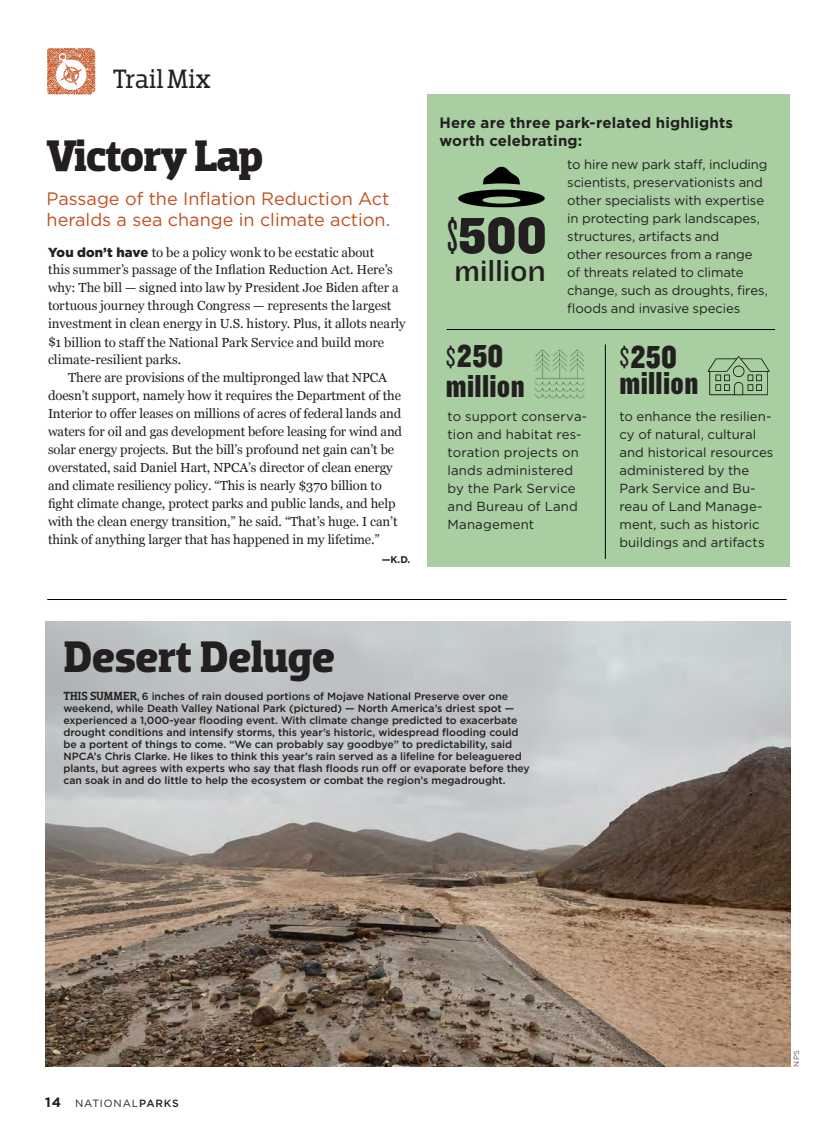
<style>
.page{position:relative;width:837px;height:1134px;background:#fff}
.page>*{position:absolute;margin:0;border:0;box-sizing:border-box;transform-origin:0 0}
.Sidebar_Sans_Body_co{font:52.5px "Knockout HTF71 Full Middlewt";color:#231f20}
.TM_Dept_hed{font:700 45px "Dobra Slab";letter-spacing:-.02em;color:#231f20}
.Sidebar_Sans_Body_co-2{font:33px/30px "Knockout HTF70 Full Welterwt";letter-spacing:.01em;color:#231f20}
.Sidebar_Sans_Body_co-3{font:31.5px "Knockout HTF32 Junior Cruiserwt";letter-spacing:-.01em;color:#231f20}
.t1{font:27px "Dobra Slab";letter-spacing:.005em;color:#231f20}
.TM_Dept_dek{font:18px/21.6px "Gotham";color:#c2501f}
.Sidebar_Sans_Body_co-4{font:700 15px/18px "Gotham";letter-spacing:.01em;color:#231f20}
.Serif_Body_copy_inde{font:13.2px/18px "Georgia";letter-spacing:-.01em;color:#231f20}
.Sidebar_Sans_Body_co-5{font:13.2px/18px "Gotham";letter-spacing:-.005em;color:#231f20}
.Serif_body_copy_intr{font:13.2px/18px "Georgia";color:#231f20}
.Sidebar_Sans_Body_co-6{font:13.2px/18px "Gotham";letter-spacing:.015em;color:#231f20}
.t2{font:500 10.5px/12px "Gotham";letter-spacing:-.005em;color:#231f20}
.t3{font:10.5px "Gotham";letter-spacing:.08em;color:#231f20}
.Author_by_line{font:700 9.75px "Gotham";color:#231f20}
.Photo_Credit{font:7.5px "Gotham";color:#57585a}
.s1{font-family:"Gotham";font-weight:900}
.s2{font-size:13.5px}
.s3{font-family:"Knockout HTF46 Flyweight";font-size:46.5px}
.s4{font-family:"Knockout HTF28 Junior Featherwt";font-size:27px}
.s5{font-family:"Dobra Slab";font-size:12px}
.s6{font-weight:700;font-size:13.5px}
.s7{font-weight:500}
</style>
<div class="page">
<svg style="left:47px;top:48px;width:48px;height:47px"></svg>
<div style="left:428px;top:94px;width:362px;height:473px;background:#a8cea2"></div>
<svg style="left:535px;top:349px;width:50px;height:50px"></svg>
<hr style="left:447px;top:329px;width:328px;height:1px;background:#000">
<hr style="left:605px;top:344px;width:1px;height:215px;background:#000">
<svg style="left:708px;top:356px;width:62px;height:39px"></svg>
<svg style="left:483px;top:167px;width:37px;height:17px"></svg>
<svg style="left:458px;top:190px;width:87px;height:17px"></svg>
<img style="left:46px;top:621px;width:744px;height:445px">
<hr style="left:47px;top:599px;width:740px;height:1px;background:#000">
<h3 class="t1" style="left:113px;top:63px;width:100px">Trail Mix</h3>
<p class="TM_Dept_hed" style="left:47px;top:129px;width:219px">Victory Lap</p>
<p class="TM_Dept_dek" style="left:47px;top:187px;width:345px">Passage of the Inflation Reduction Act heralds a sea change in climate action.</p>
<p class="Serif_body_copy_intr" style="left:48px;top:242px;width:359px"><span class="s1">You don’t have</span> to be a policy wonk to be ecstatic about<br>this summer’s passage of the Inflation Reduction Act. Here’s why: The bill — signed into law by President Joe Biden after a tortuous journey through Congress — represents the largest investment in clean energy in U.S. history. Plus, it allots nearly $<span class="s2">1</span> billion to staff the National Park Service and build more climate-resilient parks.</p>
<p class="Serif_Body_copy_inde" style="left:48px;top:368px;width:356px;text-indent:20px">There are provisions of the multipronged law that NPCA doesn’t support, namely how it requires the Department of the Interior to offer leases on millions of acres of federal lands and waters for oil and gas development before leasing for wind and solar energy projects. But the bill’s profound net gain can’t be overstated, said Daniel Hart, NPCA’s director of clean energy and climate resiliency policy. “This is nearly $370 billion to fight climate change, protect parks and public lands, and help with the clean energy transition,” he said. “That’s huge. I can’t think of anything larger that has happened in my lifetime.”</p>
<p class="Author_by_line" style="left:382px;top:553px;width:30px">—K.D.</p>
<p class="Sidebar_Sans_Body_co-4" style="left:440px;top:114px;width:295px">Here are three park-related highlights worth celebrating:</p>
<p class="Sidebar_Sans_Body_co" style="left:447px;top:207px;width:101px"><span class="s3">$</span>500</p>
<p class="Sidebar_Sans_Body_co-3" style="left:454px;top:253px;width:94px">million</p>
<p class="Sidebar_Sans_Body_co-5" style="left:567px;top:155px;width:202px">to hire new park staff, including scientists, preservationists and other specialists with expertise in protecting park landscapes, structures, artifacts and<br>other resources from a range of threats related to climate change, such as droughts, fires, floods and invasive species</p>
<p class="Sidebar_Sans_Body_co-2" style="left:446px;top:342px;width:80px"><span class="s4">$</span>250 million</p>
<p class="Sidebar_Sans_Body_co-2" style="left:619px;top:345px;width:80px;line-height:26.4px"><span class="s4">$</span>250 million</p>
<p class="Sidebar_Sans_Body_co-6" style="left:448px;top:407px;width:141px">to support conserva&shy;tion and habitat res&shy;toration projects on lands administered by the Park Service and Bureau of Land<br>Management</p>
<p class="Sidebar_Sans_Body_co-5" style="left:619px;top:407px;width:156px">to enhance the resilien&shy;cy of natural, cultural and historical resources administered by the<br>Park Service and Bu&shy;reau of Land Manage&shy;ment, such as historic buildings and artifacts</p>
<p class="TM_Dept_hed" style="left:64px;top:630px;width:273px">Desert Deluge</p>
<p class="t2" style="left:64px;top:690px;width:468px"><span class="s5">THIS SUMMER,</span> 6 inches of rain doused portions of Mojave National Preserve over one weekend, while Death Valley National Park (pictured) — North America’s driest spot — experienced a 1,000-year flooding event. With climate change predicted to exacerbate drought conditions and intensify storms, this year’s historic, widespread flooding could be a portent of things to come. “We can probably say goodbye” to predictability, said NPCA’s Chris Clarke. He likes to think this year’s rain served as a lifeline for beleaguered plants, but agrees with experts who say that flash floods run off or evaporate before they can soak in and do little to help the ecosystem or combat the region’s megadrought.</p>
<p class="t3" style="left:45px;top:1097px;width:135px"><span class="s6">14</span> NATIONAL<span class="s7">PARKS</span></p>
<p class="Photo_Credit" style="left:793px;top:1066px;width:18px;rotate:-90deg">NPS</p>
</div>
